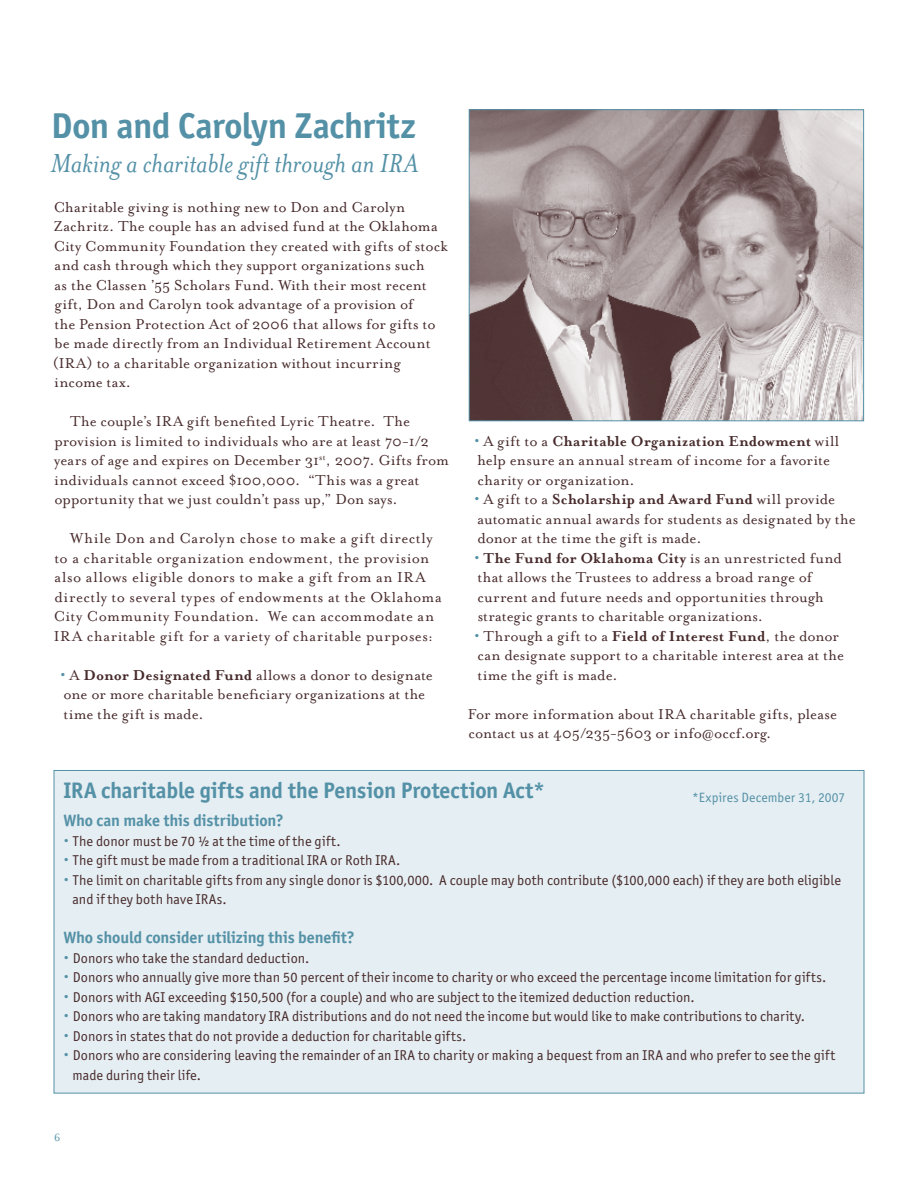
<style>
.page{position:relative;width:918px;height:1188px;background:#fff}
.page>*{position:absolute;margin:0;border:0;box-sizing:border-box;transform-origin:0 0}
.body_copy{font:700 36px "Officina San ITC";letter-spacing:-.01em;color:#5491a7}
.body_copy-2{font:italic 30px "Mrs Eaves";color:#5491a7}
.t1{font:700 22.5px "Officina San ITC";letter-spacing:-.005em;color:#5491a7}
.t2{font:16.5px/19.5px "Mrs Eaves Roman";letter-spacing:.015em;color:#472a2b}
.t3{font:700 16.5px "Officina San ITC";letter-spacing:-.005em;color:#5491a7}
.t4{font:14.25px/19.5px "Officina San ITC";letter-spacing:.01em;color:#472a2b}
.Pull_out_copy_under{font:13.5px "Officina San ITC";letter-spacing:.015em;color:#5491a7}
.t5{font:12px "Mrs Eaves Roman";color:#5491a7}
.s1{font-size:21px;color:#5491a7}
.s2{font-family:"Mrs Eaves";font-weight:700}
.s3{font-family:"Mrs Eaves Roman";font-size:21px;color:#5491a7}
</style>
<div class="page">
<div style="left:54px;top:770px;width:810px;height:323px;background:#e5eef2"></div>
<img style="left:471px;top:111px;width:391px;height:308px">
<div style="left:469px;top:109px;width:395px;height:312px;border:1px solid #5491a7"></div>
<p class="body_copy" style="left:51px;top:103px;width:366px">Don and Carolyn Zachritz</p>
<p class="body_copy-2" style="left:51px;top:147px;width:369px">Making a charitable gift through an IRA</p>
<p class="t2" style="left:53px;top:197px;width:396px">Charitable giving is nothing new to Don and Carolyn Zachritz. The couple has an advised fund at the Oklahoma City Community Foundation they created with gifts of stock and cash through which they support organizations such<br>as the Classen ’55 Scholars Fund. With their most recent gift, Don and Carolyn took advantage of a provision of<br>the Pension Protection Act of 2006 that allows for gifts to be made directly from an Individual Retirement Account (IRA) to a charitable organization without incurring income tax.</p>
<p class="t2" style="left:54px;top:412px;width:396px;text-indent:16px">The couple’s IRA gift benefited Lyric Theatre. The provision is limited to individuals who are at least 70-1/2 years of age and expires on December 31<sup>st</sup>, 2007. Gifts from individuals cannot exceed $100,000. “This was a great opportunity that we just couldn’t pass up,” Don says.</p>
<p class="t2" style="left:54px;top:529px;width:389px;text-indent:16px">While Don and Carolyn chose to make a gift directly to a charitable organization endowment, the provision also allows eligible donors to make a gift from an IRA directly to several types of endowments at the Oklahoma City Community Foundation. We can accommodate an IRA charitable gift for a variety of charitable purposes:</p>
<p class="t2" style="left:60px;top:665px;width:374px"><span class="s1">•</span> A <span class="s2">Donor Designated Fund</span> allows a donor to designate one or more charitable beneficiary organizations at the time the gift is made.</p>
<p class="t2" style="left:474px;top:431px;width:367px"><span class="s1">•</span> A gift to a <span class="s2">Charitable Organization Endowment</span> will help ensure an annual stream of income for a favorite charity or organization.</p>
<p class="t2" style="left:474px;top:490px;width:383px"><span class="s1">•</span> A gift to a <span class="s2">Scholarship and Award Fund</span> will provide automatic annual awards for students as designated by the donor at the time the gift is made.</p>
<p class="t2" style="left:474px;top:548px;width:369px"><span class="s1">•</span> <span class="s2">The Fund for Oklahoma City</span> is an unrestricted fund that allows the Trustees to address a broad range of current and future needs and opportunities through strategic grants to charitable organizations.</p>
<p class="t2" style="left:474px;top:626px;width:371px"><span class="s1">•</span> Through a gift to a <span class="s2">Field of Interest Fund</span>, the donor can designate support to a charitable interest area at the time the gift is made.</p>
<p class="t2" style="left:468px;top:704px;width:371px">For more information about IRA charitable gifts, please contact us at 405/235-5603 or info@occf.org.</p>
<p class="t1" style="left:63px;top:776px;width:483px">IRA charitable gifts and the Pension Protection Act*</p>
<p class="t3" style="left:63px;top:810px;width:222px">Who can make this distribution?</p>
<p class="t4" style="left:63px;top:831px;width:279px"><span class="s3">•</span> The donor must be 70 ½ at the time of the gift.</p>
<p class="t4" style="left:63px;top:850px;width:339px"><span class="s3">•</span> The gift must be made from a traditional IRA or Roth IRA.</p>
<p class="t4" style="left:72px;top:870px;width:770px;text-indent:-9px"><span class="s3">•</span> The limit on charitable gifts from any single donor is $100,000. A couple may both contribute ($100,000 each) if they are both eligible and if they both have IRAs.</p>
<p class="t3" style="left:63px;top:927px;width:293px">Who should consider utilizing this benefit?</p>
<p class="t4" style="left:63px;top:948px;width:248px"><span class="s3">•</span> Donors who take the standard deduction.</p>
<p class="t4" style="left:63px;top:967px;width:765px"><span class="s3">•</span> Donors who annually give more than 50 percent of their income to charity or who exceed the percentage income limitation for gifts.</p>
<p class="t4" style="left:63px;top:987px;width:633px"><span class="s3">•</span> Donors with AGI exceeding $150,500 (for a couple) and who are subject to the itemized deduction reduction.</p>
<p class="t4" style="left:63px;top:1006px;width:743px"><span class="s3">•</span> Donors who are taking mandatory IRA distributions and do not need the income but would like to make contributions to charity.</p>
<p class="t4" style="left:63px;top:1026px;width:405px"><span class="s3">•</span> Donors in states that do not provide a deduction for charitable gifts.</p>
<p class="t4" style="left:72px;top:1045px;width:764px;text-indent:-9px"><span class="s3">•</span> Donors who are considering leaving the remainder of an IRA to charity or making a bequest from an IRA and who prefer to see the gift made during their life.</p>
<p class="Pull_out_copy_under" style="left:692px;top:790px;width:155px">*Expires December 31, 2007</p>
<p class="t5" style="left:54px;top:1131px;width:8px">6</p>
</div>
